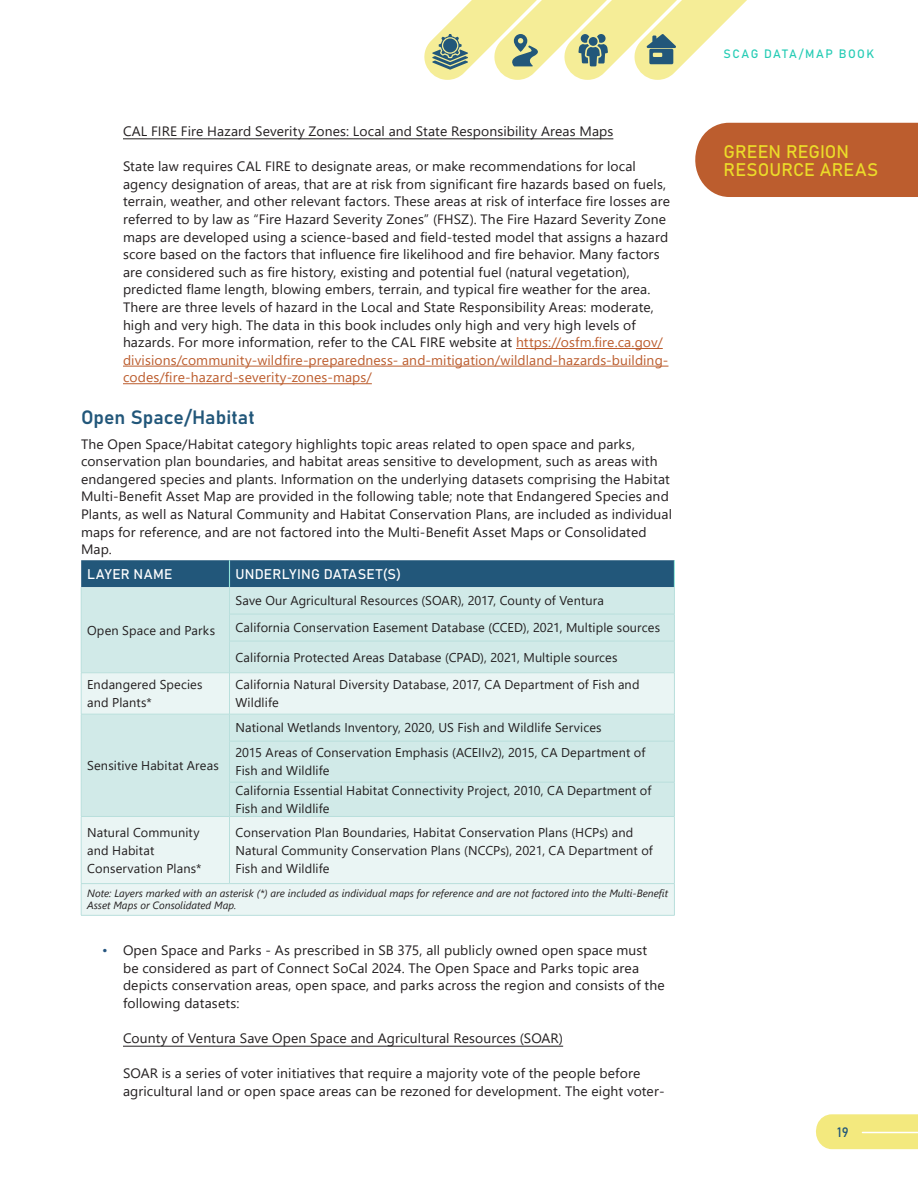
<style>
.page{position:relative;width:918px;height:1188px;background:#fff}
.page>*{position:absolute;margin:0;border:0;box-sizing:border-box;transform-origin:0 0}
.Heading_2{font:19.05px "Bahnschrift";color:#22577a}
.Chapter_title_Right{font:18px/18px "Bahnschrift";color:#ebdb29}
.Table_Head{font:13.8px "Bahnschrift";letter-spacing:.015em;color:#fff}
.Table_Head-2{font:13.8px "Bahnschrift";letter-spacing:.035em;color:#fff}
.t1{font:13.65px/17.5px "Segoe UI";letter-spacing:.01em;color:#231f20}
.t2{font:13.5px "Bahnschrift";color:#22577a}
.Table_Text_8_5pt{font:12.75px/18px "Segoe UI";letter-spacing:.01em;color:#231f20}
.t3{font:12px "Bahnschrift";letter-spacing:.12em;color:#26ccb5}
.Small_Table_Text_7pt{font:italic 10.5px/12.1px "Segoe UI";color:#231f20}
.s1{color:#bc5d2e}
.s2{color:#26557f}
</style>
<div class="page">
<div style="left:695px;top:123px;width:223px;height:74px;background:#bc5d2e"></div>
<svg style="left:816px;top:1114px;width:102px;height:35px;background:#f3ea84"></svg>
<hr style="left:862px;top:1132px;width:56px;height:1px;background:#fff">
<svg style="left:424px;top:0;width:323px;height:80px"></svg>
<hr style="left:123px;top:138px;width:490px;height:1px;background:#231f20">
<hr style="left:516px;top:348px;width:147px;height:1px;background:#bc5d2e">
<hr style="left:123px;top:366px;width:545px;height:1px;background:#bc5d2e">
<hr style="left:123px;top:383px;width:249px;height:1px;background:#bc5d2e">
<hr style="left:123px;top:1046px;width:440px;height:1px;background:#231f20">
<div style="left:82px;top:641px;width:592px;height:31px;background:#d1eae8"></div>
<svg style="left:82px;top:673px;width:592px;height:242px;background:#dff0ee"></svg>
<hr style="left:229px;top:641px;width:446px;height:1px;background:#b9dfdc">
<hr style="left:674px;top:641px;width:1px;height:32px;background:#b9dfdc">
<hr style="left:81px;top:673px;width:1px;height:41px;background:#b9dfdc">
<hr style="left:230px;top:672px;width:445px;height:1px;background:#b9dfdc">
<hr style="left:229px;top:673px;width:1px;height:41px;background:#b9dfdc">
<hr style="left:674px;top:673px;width:1px;height:41px;background:#b9dfdc">
<hr style="left:230px;top:714px;width:445px;height:1px;background:#b9dfdc">
<svg style="left:674px;top:714px;width:1px;height:27px"></svg>
<hr style="left:229px;top:741px;width:446px;height:1px;background:#b9dfdc">
<hr style="left:674px;top:741px;width:1px;height:41px;background:#b9dfdc">
<hr style="left:229px;top:782px;width:446px;height:1px;background:#b9dfdc">
<hr style="left:674px;top:782px;width:1px;height:34px;background:#b9dfdc">
<hr style="left:81px;top:817px;width:1px;height:66px;background:#b9dfdc">
<hr style="left:230px;top:816px;width:445px;height:1px;background:#b9dfdc">
<hr style="left:229px;top:817px;width:1px;height:66px;background:#b9dfdc">
<hr style="left:674px;top:817px;width:1px;height:66px;background:#b9dfdc">
<svg style="left:81px;top:560px;width:594px;height:81px;background:#96b9c3"></svg>
<hr style="left:81px;top:641px;width:1px;height:32px;background:#b9dfdc">
<hr style="left:229px;top:641px;width:1px;height:32px;background:#b9dfdc">
<hr style="left:81px;top:672px;width:149px;height:1px;background:#b9dfdc">
<hr style="left:81px;top:714px;width:149px;height:1px;background:#b9dfdc">
<svg style="left:81px;top:715px;width:1px;height:26px"></svg>
<svg style="left:229px;top:715px;width:1px;height:26px"></svg>
<hr style="left:81px;top:741px;width:1px;height:41px;background:#b9dfdc">
<hr style="left:229px;top:741px;width:1px;height:41px;background:#b9dfdc">
<hr style="left:81px;top:782px;width:1px;height:34px;background:#b9dfdc">
<hr style="left:229px;top:782px;width:1px;height:34px;background:#b9dfdc">
<hr style="left:81px;top:816px;width:149px;height:1px;background:#b9dfdc">
<hr style="left:81px;top:883px;width:149px;height:1px;background:#b9dfdc">
<hr style="left:81px;top:884px;width:1px;height:31px;background:#b9dfdc">
<hr style="left:230px;top:883px;width:445px;height:1px;background:#b9dfdc">
<hr style="left:674px;top:884px;width:1px;height:31px;background:#b9dfdc">
<hr style="left:81px;top:915px;width:149px;height:1px;background:#b9dfdc">
<hr style="left:230px;top:915px;width:445px;height:1px;background:#b9dfdc">
<p class="t1" style="left:123px;top:121px;width:492px">CAL FIRE Fire Hazard Severity Zones: Local and State Responsibility Areas Maps</p>
<p class="t1" style="left:123px;top:156px;width:548px">State law requires CAL FIRE to designate areas, or make recommendations for local agency designation of areas, that are at risk from significant fire hazards based on fuels, terrain, weather, and other relevant factors. These areas at risk of interface fire losses are referred to by law as “Fire Hazard Severity Zones” (FHSZ). The Fire Hazard Severity Zone maps are developed using a science-based and field-tested model that assigns a hazard score based on the factors that influence fire likelihood and fire behavior. Many factors are considered such as fire history, existing and potential fuel (natural vegetation), predicted flame length, blowing embers, terrain, and typical fire weather for the area.<br>There are three levels of hazard in the Local and State Responsibility Areas: moderate, high and very high. The data in this book includes only high and very high levels of hazards. For more information, refer to the CAL FIRE website at <span class="s1">https://osfm.fire.ca.gov/ divisions/community-wildfire-preparedness- and-mitigation/wildland-hazards-building&shy;codes/fire-hazard-severity-zones-maps/</span></p>
<p class="Heading_2" style="left:81px;top:403px;width:175px">Open Space/Habitat</p>
<p class="t1" style="left:81px;top:434px;width:593px">The Open Space/Habitat category highlights topic areas related to open space and parks, conservation plan boundaries, and habitat areas sensitive to development, such as areas with endangered species and plants. Information on the underlying datasets comprising the Habitat Multi-Benefit Asset Map are provided in the following table; note that Endangered Species and Plants, as well as Natural Community and Habitat Conservation Plans, are included as individual maps for reference, and are not factored into the Multi-Benefit Asset Maps or Consolidated Map.</p>
<p class="Table_Head-2" style="left:87px;top:564px;width:87px">LAYER NAME</p>
<p class="Table_Head" style="left:235px;top:564px;width:167px">UNDERLYING DATASET(S)</p>
<p class="Table_Text_8_5pt" style="left:87px;top:620px;width:129px">Open Space and Parks</p>
<p class="Table_Text_8_5pt" style="left:235px;top:591px;width:370px">Save Our Agricultural Resources (SOAR), 2017, County of Ventura</p>
<p class="Table_Text_8_5pt" style="left:235px;top:618px;width:426px">California Conservation Easement Database (CCED), 2021, Multiple sources</p>
<p class="Table_Text_8_5pt" style="left:235px;top:647px;width:384px">California Protected Areas Database (CPAD), 2021, Multiple sources</p>
<p class="Table_Text_8_5pt" style="left:87px;top:674px;width:117px">Endangered Species and Plants*</p>
<p class="Table_Text_8_5pt" style="left:235px;top:674px;width:406px">California Natural Diversity Database, 2017, CA Department of Fish and<br>Wildlife</p>
<p class="Table_Text_8_5pt" style="left:87px;top:755px;width:133px">Sensitive Habitat Areas</p>
<p class="Table_Text_8_5pt" style="left:235px;top:718px;width:368px">National Wetlands Inventory, 2020, US Fish and Wildlife Services</p>
<p class="Table_Text_8_5pt" style="left:235px;top:743px;width:411px">2015 Areas of Conservation Emphasis (ACEIIv2), 2015, CA Department of<br>Fish and Wildlife</p>
<p class="Table_Text_8_5pt" style="left:235px;top:780px;width:418px">California Essential Habitat Connectivity Project, 2010, CA Department of<br>Fish and Wildlife</p>
<p class="Table_Text_8_5pt" style="left:87px;top:822px;width:116px">Natural Community and Habitat<br>Conservation Plans*</p>
<p class="Table_Text_8_5pt" style="left:235px;top:822px;width:419px">Conservation Plan Boundaries, Habitat Conservation Plans (HCPs) and<br>Natural Community Conservation Plans (NCCPs), 2021, CA Department of<br>Fish and Wildlife</p>
<p class="Small_Table_Text_7pt" style="left:87px;top:886px;width:583px">Note: Layers marked with an asterisk (*) are included as individual maps for reference and are not factored into the Multi-Benefit<br>Asset Maps or Consolidated Map.</p>
<p class="t1" style="left:123px;top:940px;width:543px;text-indent:-21px"><span class="s2">•</span> Open Space and Parks - As prescribed in SB 375, all publicly owned open space must be considered as part of Connect SoCal 2024. The Open Space and Parks topic area depicts conservation areas, open space, and parks across the region and consists of the following datasets:</p>
<p class="t1" style="left:123px;top:1028px;width:442px">County of Ventura Save Open Space and Agricultural Resources (SOAR)</p>
<p class="t1" style="left:123px;top:1064px;width:543px">SOAR is a series of voter initiatives that require a majority vote of the people before agricultural land or open space areas can be rezoned for development. The eight voter-</p>
<p class="t3" style="left:724px;top:44px;width:152px">SCAG DATA/MAP BOOK</p>
<p class="Chapter_title_Right" style="left:724px;top:141px;width:156px">GREEN REGION<br>RESOURCE AREAS</p>
<p class="t2" style="left:837px;top:1122px;width:13px">19</p>
</div>
